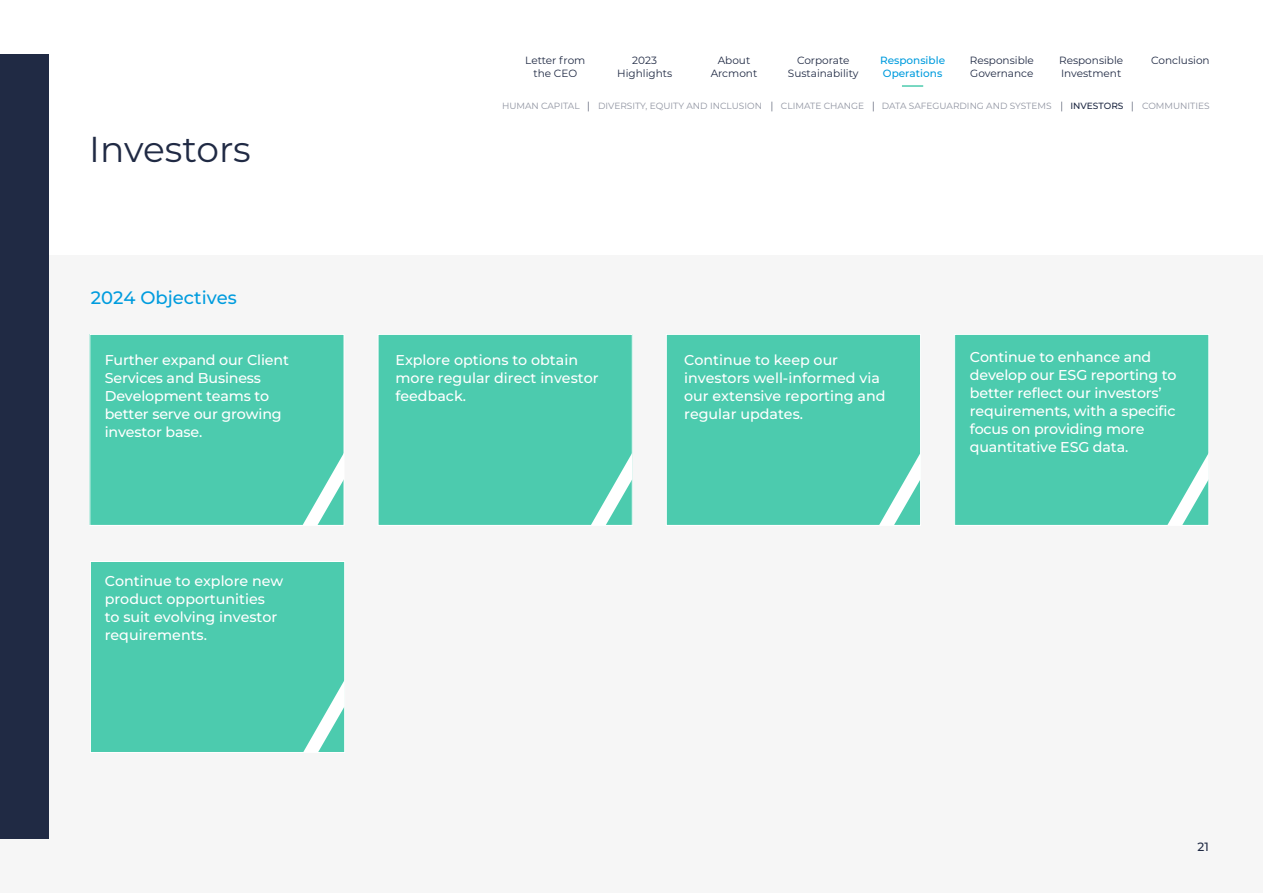
<style>
.page{position:relative;width:1263px;height:893px;background:#fff}
.page>*{position:absolute;margin:0;border:0;box-sizing:border-box;transform-origin:0 0}
.t1{font:36px "Montserrat";color:#202a44}
.t2{font:100 18px "Montserrat";color:#009cde}
.t3{font:100 14.25px/18px "Montserrat";letter-spacing:-.01em;color:#fff}
.t4{font:100 12px "Montserrat";color:#202a44}
.t5{font:10.5px/12.6px "Montserrat";color:#202a44;text-align:center}
.t6{font:100 10.5px/12.6px "Montserrat";color:#009cde}
.t7{font:9px "Montserrat";color:#9094a1}
.t8{font:100 9px "Montserrat";color:#202a44}
</style>
<div class="page">
<hr style="left:902px;top:85px;width:21px;height:2px;background:#4ccbae">
<div style="left:0;top:255px;width:1263px;height:638px;background:#f6f6f6"></div>
<div style="left:378px;top:334px;width:254px;height:191px;background:#4ccbae"></div>
<svg style="left:591px;top:457px;width:39px;height:67px"></svg>
<div style="left:378px;top:334px;width:254px;height:192px;border:1px solid #fff"></div>
<div style="left:90px;top:334px;width:254px;height:191px;background:#4ccbae"></div>
<svg style="left:303px;top:456px;width:39px;height:68px"></svg>
<div style="left:90px;top:334px;width:254px;height:192px;border:1px solid #fff"></div>
<div style="left:954px;top:334px;width:255px;height:191px;background:#4ccbae"></div>
<svg style="left:1168px;top:456px;width:39px;height:68px"></svg>
<div style="left:954px;top:334px;width:255px;height:192px;border:1px solid #fff"></div>
<div style="left:90px;top:561px;width:255px;height:191px;background:#4ccbae"></div>
<svg style="left:304px;top:683px;width:39px;height:68px"></svg>
<div style="left:90px;top:561px;width:255px;height:192px;border:1px solid #fff"></div>
<div style="left:666px;top:334px;width:254px;height:191px;background:#4ccbae"></div>
<svg style="left:880px;top:455px;width:39px;height:69px"></svg>
<div style="left:666px;top:334px;width:255px;height:192px;border:1px solid #fff"></div>
<div style="left:0;top:54px;width:49px;height:785px;background:#202a44"></div>
<p class="t5" style="left:525px;top:54px;width:62px">Letter from the CEO</p>
<p class="t5" style="left:617px;top:54px;width:57px">2023<br>Highlights</p>
<p class="t5" style="left:711px;top:54px;width:48px">About<br>Arcmont</p>
<p class="t5" style="left:788px;top:54px;width:72px">Corporate<br>Sustainability</p>
<p class="t6" style="left:880px;top:54px;width:67px">Responsible<br>Operations</p>
<p class="t5" style="left:970px;top:54px;width:66px;text-align:left">Responsible<br>Governance</p>
<p class="t5" style="left:1059px;top:54px;width:66px;text-align:left">Responsible<br>Investment</p>
<p class="t5" style="left:1151px;top:54px;width:60px">Conclusion</p>
<h1 class="t1" style="left:89px;top:125px;width:163px">Investors</h1>
<p class="t2" style="left:91px;top:286px;width:147px">2024 Objectives</p>
<p class="t7" style="left:502px;top:100px;width:79px">HUMAN CAPITAL</p>
<p class="t7" style="left:598px;top:100px;width:165px">DIVERSITY, EQUITY AND INCLUSION</p>
<p class="t7" style="left:781px;top:100px;width:85px">CLIMATE CHANGE</p>
<p class="t7" style="left:882px;top:100px;width:171px">DATA SAFEGUARDING AND SYSTEMS</p>
<p class="t8" style="left:1070px;top:100px;width:55px">INVESTORS</p>
<p class="t7" style="left:1142px;top:100px;width:69px">COMMUNITIES</p>
<p class="t3" style="left:105px;top:350px;width:186px">Further expand our Client<br>Services and Business<br>Development teams to better serve our growing investor base.</p>
<p class="t3" style="left:970px;top:347px;width:208px">Continue to enhance and develop our ESG reporting to better reflect our investors’ requirements, with a specific focus on providing more quantitative ESG data.</p>
<p class="t3" style="left:395px;top:350px;width:205px">Explore options to obtain more regular direct investor feedback.</p>
<p class="t3" style="left:684px;top:350px;width:203px">Continue to keep our investors well-informed via our extensive reporting and regular updates.</p>
<p class="t3" style="left:105px;top:572px;width:180px">Continue to explore new product opportunities to suit evolving investor requirements.</p>
<p class="t4" style="left:1198px;top:838px;width:13px">21</p>
</div>
